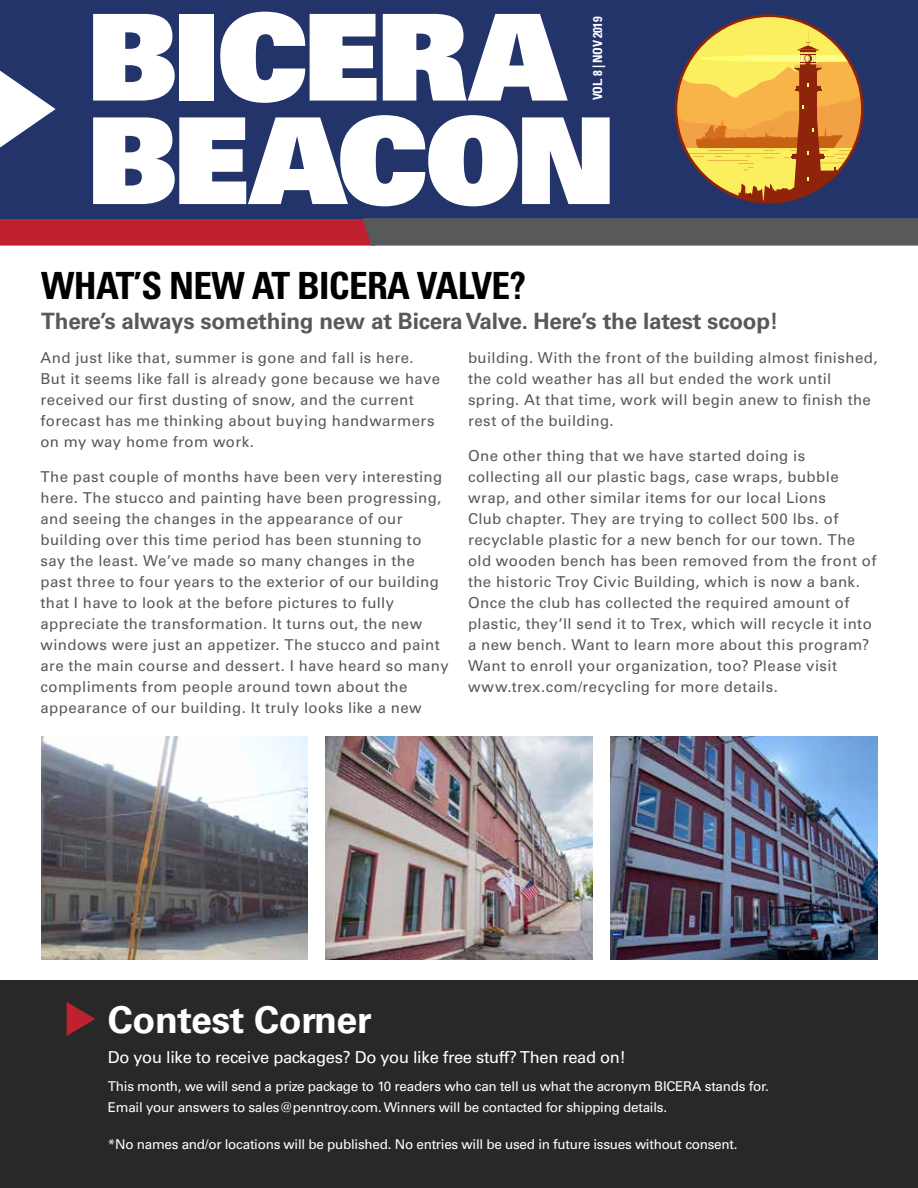
<style>
.page{position:relative;width:918px;height:1188px;background:#fff}
.page>*{position:absolute;margin:0;border:0;box-sizing:border-box;transform-origin:0 0}
.t1{font:120px/103.5px "Univers LT Std X Black";letter-spacing:-.035em;color:#fff}
.t2{font:700 condensed 37.5px "Univers LT Std";letter-spacing:-.02em;color:#000}
.t3{font:700 37.5px "Univers LT Std";letter-spacing:-.01em;color:#fff}
.t4{font:700 22.5px "Univers LT Std";letter-spacing:-.01em;color:#58595b}
.t5{font:16.5px "Univers LT Std";letter-spacing:-.02em;color:#fff}
.t6{font:15px/21px "Univers LT Std";letter-spacing:.025em;color:#58595b}
.t7{font:13.5px/21px "Univers LT Std";letter-spacing:-.02em;color:#fff}
.t8{font:700 condensed 12.75px "Univers LT Std";letter-spacing:-.03em;color:#fff}
</style>
<div class="page">
<div style="left:0;top:0;width:918px;height:218px;background:#22346a"></div>
<svg style="left:0;top:71px;width:56px;height:77px"></svg>
<svg style="left:0;top:218px;width:918px;height:28px;background:#80454c"></svg>
<svg style="left:675px;top:14px;width:189px;height:189px"></svg>
<div style="left:0;top:981px;width:918px;height:207px;background:#292829"></div>
<svg style="left:67px;top:1002px;width:28px;height:34px"></svg>
<img style="left:41px;top:737px;width:267px;height:223px">
<img style="left:610px;top:737px;width:268px;height:223px">
<img style="left:326px;top:737px;width:266px;height:223px">
<h1 class="t1" style="left:87px;top:2px;width:530px">BICERA<br>BEACON</h1>
<p class="t8" style="left:590px;top:100px;width:85px;rotate:-90deg">VOL. 8 | NOV 2019</p>
<h2 class="t2" style="left:41px;top:263px;width:486px">WHAT’S NEW AT BICERA VALVE?</h2>
<h3 class="t4" style="left:41px;top:308px;width:739px">There’s always something new at Bicera Valve. Here’s the latest scoop!</h3>
<p class="t6" style="left:40px;top:347px;width:401px">And just like that, summer is gone and fall is here.<br>But it seems like fall is already gone because we have received our first dusting of snow, and the current forecast has me thinking about buying handwarmers on my way home from work.</p>
<p class="t6" style="left:40px;top:466px;width:410px">The past couple of months have been very interesting here. The stucco and painting have been progressing, and seeing the changes in the appearance of our building over this time period has been stunning to say the least. We’ve made so many changes in the past three to four years to the exterior of our building that I have to look at the before pictures to fully appreciate the transformation. It turns out, the new windows were just an appetizer. The stucco and paint are the main course and dessert. I have heard so many compliments from people around town about the appearance of our building. It truly looks like a new</p>
<p class="t6" style="left:468px;top:347px;width:411px">building. With the front of the building almost finished, the cold weather has all but ended the work until spring. At that time, work will begin anew to finish the rest of the building.</p>
<p class="t6" style="left:468px;top:445px;width:410px">One other thing that we have started doing is collecting all our plastic bags, case wraps, bubble wrap, and other similar items for our local Lions<br>Club chapter. They are trying to collect 500 lbs. of recyclable plastic for a new bench for our town. The old wooden bench has been removed from the front of the historic Troy Civic Building, which is now a bank.<br>Once the club has collected the required amount of plastic, they’ll send it to Trex, which will recycle it into a new bench. Want to learn more about this program?<br>Want to enroll your organization, too? Please visit www.trex.com/recycling for more details.</p>
<h2 class="t3" style="left:108px;top:998px;width:265px">Contest Corner</h2>
<p class="t5" style="left:108px;top:1047px;width:520px">Do you like to receive packages? Do you like free stuff? Then read on!</p>
<p class="t7" style="left:108px;top:1076px;width:663px">This month, we will send a prize package to 10 readers who can tell us what the acronym BICERA stands for.<br>Email your answers to sales@penntroy.com. Winners will be contacted for shipping details.</p>
<p class="t7" style="left:108px;top:1134px;width:631px">*No names and/or locations will be published. No entries will be used in future issues without consent.</p>
</div>
